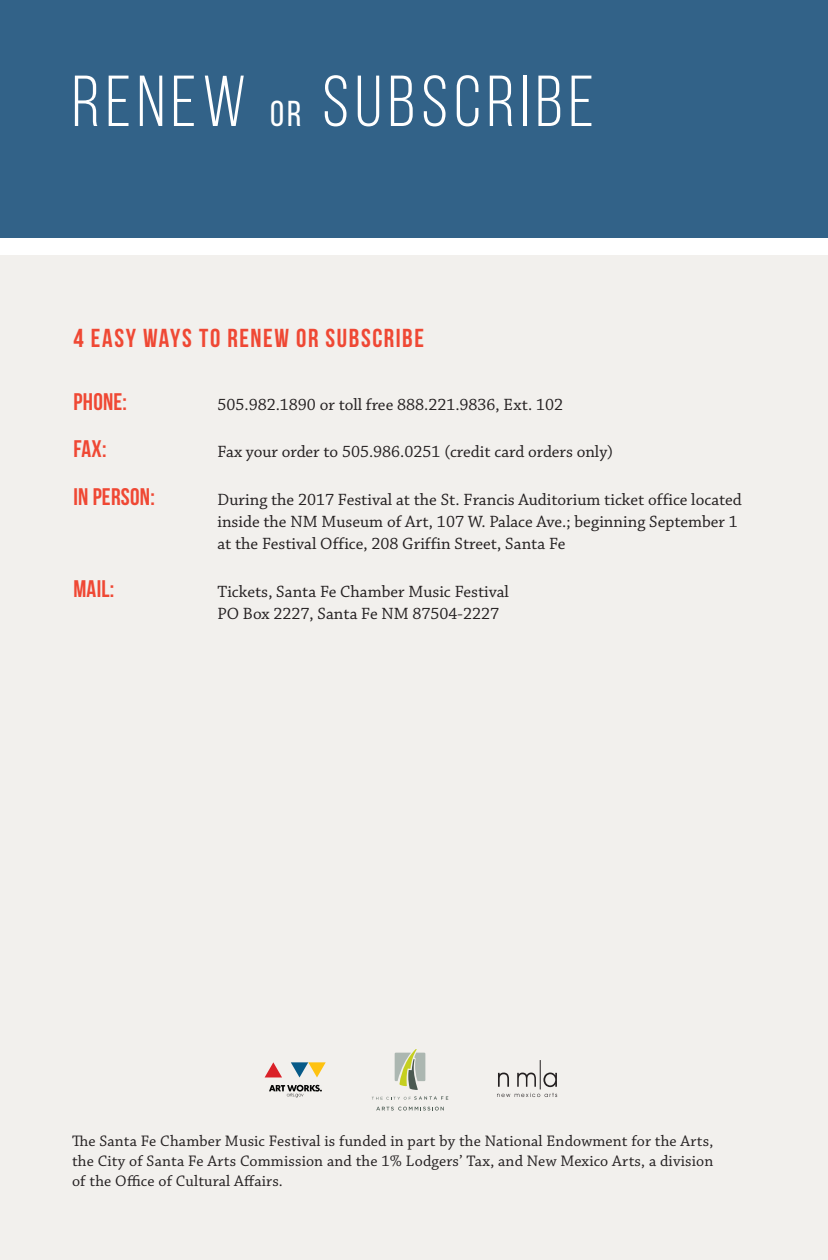
<style>
.page{position:relative;width:828px;height:1260px;background:#fff}
.page>*{position:absolute;margin:0;border:0;box-sizing:border-box;transform-origin:0 0}
.t1{font:72px "Bebas Neue";letter-spacing:.085em;color:#fff}
.t2{font:700 26px "Bebas Neue";letter-spacing:.06em;color:#ef4834}
.t3{font:700 24px "Bebas Neue";letter-spacing:.01em;color:#ef4834}
.t4{font:17.2px/22px "Chaparral Pro";color:#231f20}
.t5{font:16px/20px "Chaparral Pro";letter-spacing:.01em;color:#231f20;text-align:justify}
.s1{font-size:36px}
</style>
<div class="page">
<div style="left:0;top:256px;width:828px;height:1004px;background:#f2f0ed"></div>
<svg style="left:372px;top:1096px;width:76px;height:4px"></svg>
<svg style="left:376px;top:1107px;width:68px;height:4px"></svg>
<svg style="left:395px;top:1049px;width:30px;height:41px"></svg>
<svg style="left:497px;top:1060px;width:60px;height:37px"></svg>
<svg style="left:265px;top:1062px;width:17px;height:15px"></svg>
<svg style="left:291px;top:1062px;width:35px;height:15px"></svg>
<svg style="left:269px;top:1085px;width:53px;height:12px"></svg>
<div style="left:0;top:0;width:828px;height:238px;background:#326288"></div>
<h1 class="t1" style="left:72px;top:63px;width:523px">RENEW <span class="s1">or</span> SUBSCRIBE</h1>
<h2 class="t2" style="left:73px;top:324px;width:352px">4 EASY WAYS TO RENEW OR SUBSCRIBE</h2>
<h3 class="t3" style="left:73px;top:388px;width:55px">PHONE:</h3>
<p class="t4" style="left:217px;top:394px;width:347px">505.982.1890 or toll free 888.221.9836, Ext. 102</p>
<h3 class="t3" style="left:73px;top:436px;width:35px">FAX:</h3>
<p class="t4" style="left:217px;top:442px;width:397px">Fax your order to 505.986.0251 (credit card orders only)</p>
<h3 class="t3" style="left:73px;top:484px;width:83px">IN PERSON:</h3>
<p class="t4" style="left:217px;top:489px;width:526px">During the 2017 Festival at the St. Francis Auditorium ticket office located inside the NM Museum of Art, 107 W. Palace Ave.; beginning September 1 at the Festival Office, 208 Griffin Street, Santa Fe</p>
<h3 class="t3" style="left:73px;top:575px;width:42px">MAIL:</h3>
<p class="t4" style="left:217px;top:581px;width:293px">Tickets, Santa Fe Chamber Music Festival<br>PO Box 2227, Santa Fe NM 87504-2227</p>
<p class="t5" style="left:72px;top:1132px;width:643px">The Santa Fe Chamber Music Festival is funded in part by the National Endowment for the Arts, the City of Santa Fe Arts Commission and the 1% Lodgers’ Tax, and New Mexico Arts, a division of the Office of Cultural Affairs.</p>
</div>
